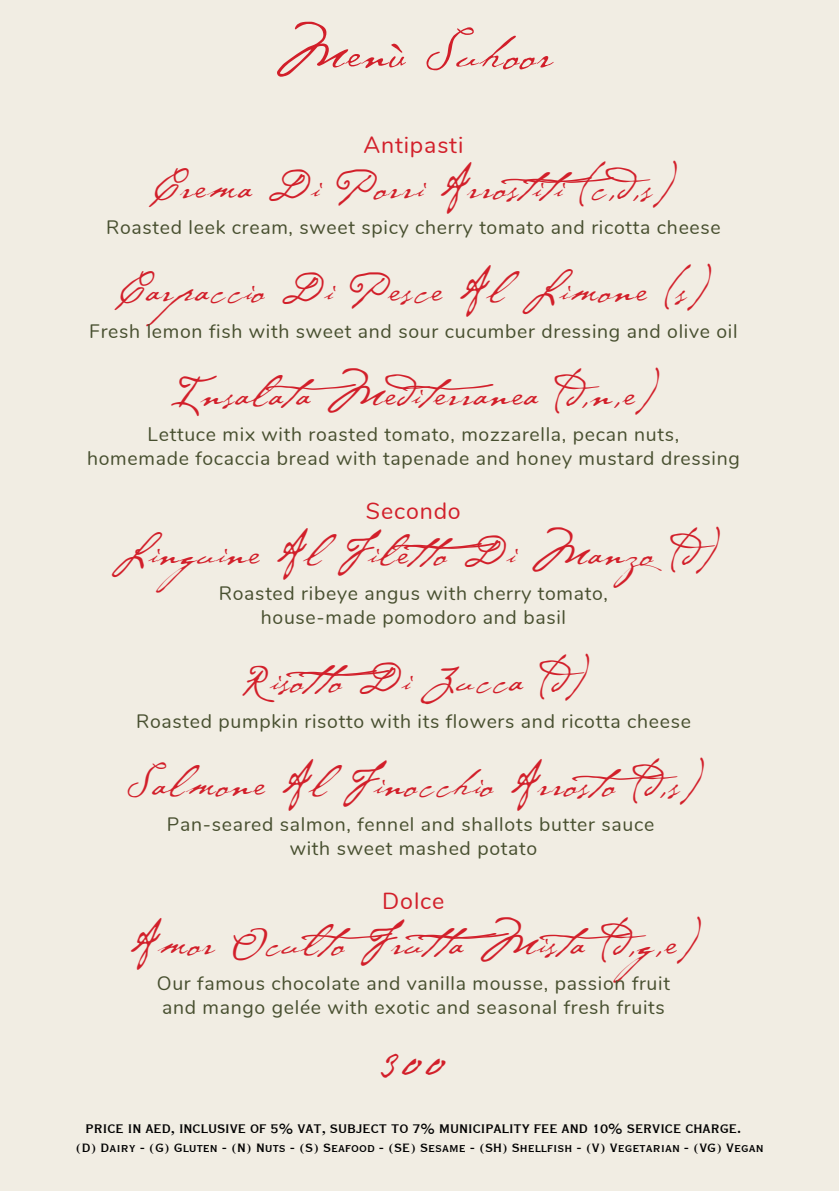
<style>
.page{position:relative;width:839px;height:1191px;background:#fff}
.page>*{position:absolute;margin:0;border:0;box-sizing:border-box;transform-origin:0 0}
.t1{font:53.2px "P22 Cezanne";letter-spacing:.035em;color:#d21f2a}
.t2{font:45px "P22 Cezanne";color:#d21f2a}
.t3{font:43.2px "P22 Cezanne";letter-spacing:.035em;color:#d21f2a}
.t4{font:43px "P22 Cezanne";letter-spacing:.035em;color:#d21f2a}
.t5{font:23.2px "Nunito";letter-spacing:.035em;color:#d21f2a}
.t6{font:23px "Nunito";letter-spacing:.035em;color:#d21f2a}
.t7{font:19.4px/24px "Nunito";letter-spacing:.035em;color:#474f2f;text-align:center}
.t8{font:16.4px "Copperplate Gothic LT Pro 30 BC";color:#000}
.t9{font:15.8px "Copperplate Gothic LT Pro 30 BC";color:#000}
</style>
<div class="page">
<div style="left:0;top:0;width:838px;height:1191px;background:#f1ede3"></div>
<h1 class="t1" style="left:274px;top:16px;width:279px">Menù Suhoor</h1>
<p class="t6" style="left:363px;top:130px;width:101px">Antipasti</p>
<h3 class="t4" style="left:153px;top:157px;width:520px">Crema Di Porri Arrostiti (c,d,s)</h3>
<p class="t7" style="left:106px;top:216px;width:616px">Roasted leek cream, sweet spicy cherry tomato and ricotta cheese</p>
<h3 class="t4" style="left:119px;top:260px;width:589px">Carpaccio Di Pesce Al Limone (s)</h3>
<p class="t7" style="left:89px;top:320px;width:650px">Fresh lemon fish with sweet and sour cucumber dressing and olive oil</p>
<h3 class="t3" style="left:171px;top:364px;width:486px">Insalata Mediterranea (d,n,e)</h3>
<p class="t7" style="left:87px;top:423px;width:654px">Lettuce mix with roasted tomato, mozzarella, pecan nuts,<br>homemade focaccia bread with tapenade and honey mustard dressing</p>
<p class="t6" style="left:366px;top:496px;width:96px">Secondo</p>
<h3 class="t4" style="left:110px;top:523px;width:618px">Linguine Al Fileto Di Manzo (d)</h3>
<p class="t7" style="left:219px;top:582px;width:391px">Roasted ribeye angus with cherry tomato, house-made pomodoro and basil</p>
<h3 class="t4" style="left:241px;top:650px;width:357px">Risoto Di Zucca (d)</h3>
<p class="t7" style="left:136px;top:710px;width:556px">Roasted pumpkin risotto with its flowers and ricotta cheese</p>
<h3 class="t3" style="left:126px;top:754px;width:575px">Salmone Al Finocchio Arrosto (d,s)</h3>
<p class="t7" style="left:167px;top:813px;width:489px">Pan-seared salmon, fennel and shallots butter sauce with sweet mashed potato</p>
<p class="t5" style="left:382px;top:886px;width:64px">Dolce</p>
<h3 class="t3" style="left:129px;top:913px;width:569px">Amor Oculto Fruta Mista (d,g,e)</h3>
<p class="t7" style="left:157px;top:972px;width:514px;text-align:left">Our famous chocolate and vanilla mousse, passion fruit and mango gelée with exotic and seasonal fresh fruits</p>
<h2 class="t2" style="left:380px;top:1035px;width:68px">300</h2>
<p class="t8" style="left:86px;top:1121px;width:657px">PRICE IN AED, INCLUSIVE OF 5% VAT, SUBJECT TO 7% MUNICIPALITY FEE AND 10% SERVICE CHARGE.</p>
<p class="t9" style="left:76px;top:1141px;width:689px">(D) Dairy - (G) Gluten - (N) Nuts - (S) Seafood - (SE) Sesame - (SH) Shellfish - (V) Vegetarian - (VG) Vegan</p>
</div>
